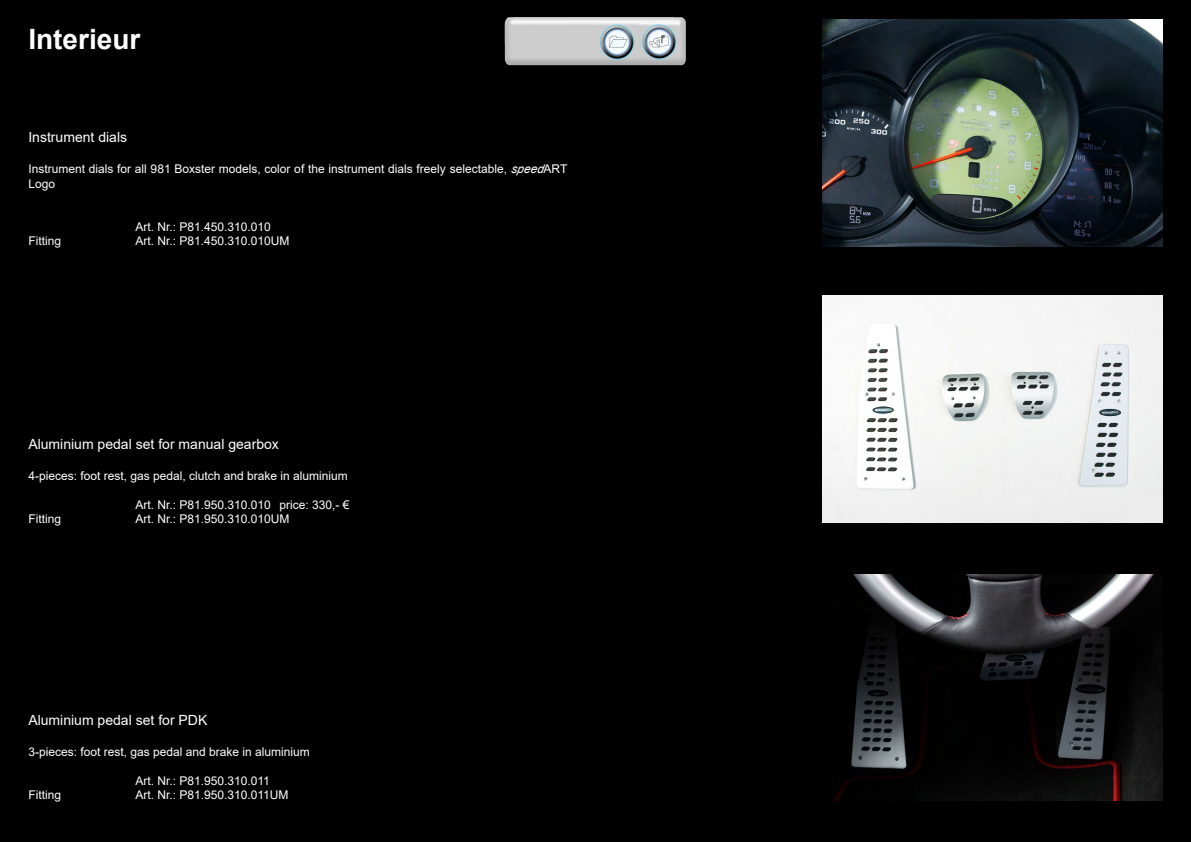
<style>
.page{position:relative;width:1191px;height:842px;background:#000}
.page>*{position:absolute;margin:0;border:0;box-sizing:border-box;transform-origin:0 0}
.t1{font:700 28px "Arial";color:#fff}
.t2{font:14px "Arial";color:#fff}
.t3{font:12px/14.4px "Arial";color:#fff}
.s1{font-style:italic}
</style>
<div class="page">
<img style="left:822px;top:296px;width:340px;height:227px">
<img style="left:822px;top:20px;width:340px;height:227px">
<img style="left:833px;top:574px;width:329px;height:227px">
<img style="left:504px;top:17px;width:182px;height:49px">
<img style="left:598px;top:25px;width:38px;height:35px">
<img style="left:639px;top:23px;width:40px;height:37px">
<h1 class="t1" style="left:28px;top:19px;width:114px">Interieur</h1>
<p class="t2" style="left:28px;top:127px;width:100px">Instrument dials</p>
<p class="t3" style="left:28px;top:162px;width:540px">Instrument dials for all 981 Boxster models, color of the instrument dials freely selectable, <span class="s1">speed</span>ART<br>Logo</p>
<p class="t3" style="left:135px;top:219px;width:137px">Art. Nr.: P81.450.310.010</p>
<p class="t3" style="left:28px;top:234px;width:34px">Fitting</p>
<p class="t3" style="left:135px;top:234px;width:156px">Art. Nr.: P81.450.310.010UM</p>
<p class="t2" style="left:28px;top:434px;width:252px">Aluminium pedal set for manual gearbox</p>
<p class="t3" style="left:28px;top:469px;width:321px">4-pieces: foot rest, gas pedal, clutch and brake in aluminium</p>
<p class="t3" style="left:135px;top:497px;width:216px">Art. Nr.: P81.950.310.010 price: 330,- €</p>
<p class="t3" style="left:28px;top:512px;width:34px">Fitting</p>
<p class="t3" style="left:135px;top:512px;width:156px">Art. Nr.: P81.950.310.010UM</p>
<p class="t2" style="left:28px;top:710px;width:180px">Aluminium pedal set for PDK</p>
<p class="t3" style="left:28px;top:745px;width:283px">3-pieces: foot rest, gas pedal and brake in aluminium</p>
<p class="t3" style="left:135px;top:773px;width:136px">Art. Nr.: P81.950.310.011</p>
<p class="t3" style="left:28px;top:788px;width:34px">Fitting</p>
<p class="t3" style="left:135px;top:788px;width:155px">Art. Nr.: P81.950.310.011UM</p>
</div>
